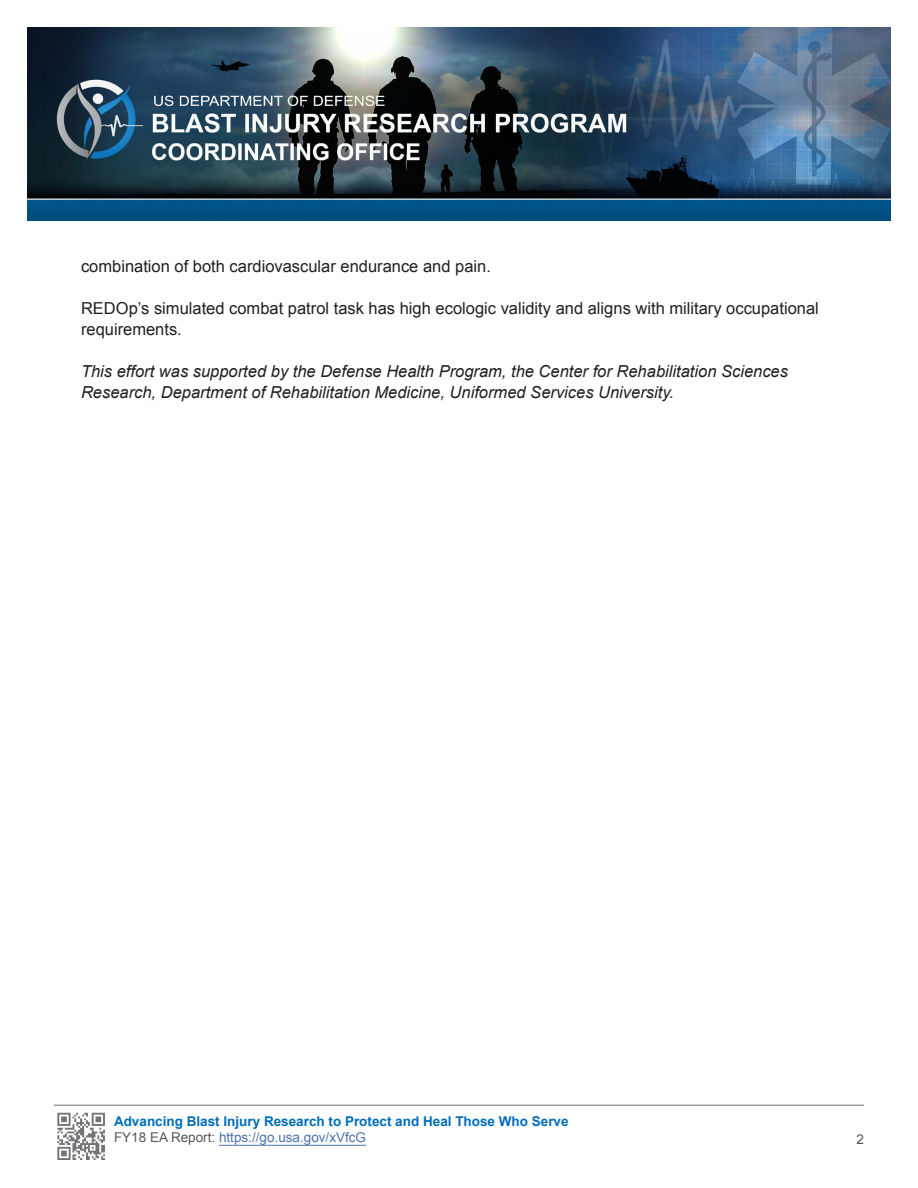
<style>
.page{position:relative;width:918px;height:1188px;background:#fff}
.page>*{position:absolute;margin:0;border:0;box-sizing:border-box;transform-origin:0 0}
.t1{font:italic 16.5px/21px "Arial";color:#231f20}
.t2{font:16.5px/21px "Arial";color:#231f20}
.t3{font:700 13.5px/16.2px "Arial";color:#006eb8}
.t4{font:13.5px "Arial";color:#57585a}
.s1{font-weight:400;color:#57585a}
.s2{font-weight:400;color:#4d72ac}
</style>
<div class="page">
<img style="left:27px;top:27px;width:864px;height:193px">
<hr style="left:219px;top:1145px;width:147px;height:1px;background:#4d72ac">
<img style="left:57px;top:1112px;width:48px;height:48px">
<hr style="left:54px;top:1105px;width:810px;height:1px;background:#6c6d70">
<p class="t2" style="left:81px;top:256px;width:411px">combination of both cardiovascular endurance and pain.</p>
<p class="t2" style="left:81px;top:298px;width:739px">REDOp’s simulated combat patrol task has high ecologic validity and aligns with military occupational requirements.</p>
<p class="t1" style="left:81px;top:361px;width:709px">This effort was supported by the Defense Health Program, the Center for Rehabilitation Sciences<br>Research, Department of Rehabilitation Medicine, Uniformed Services University.</p>
<p class="t3" style="left:114px;top:1114px;width:456px">Advancing Blast Injury Research to Protect and Heal Those Who Serve<br><span class="s1">FY18 EA Report:</span> <span class="s2">https://go.usa.gov/xVfcG</span></p>
<p class="t4" style="left:856px;top:1130px;width:9px">2</p>
</div>
